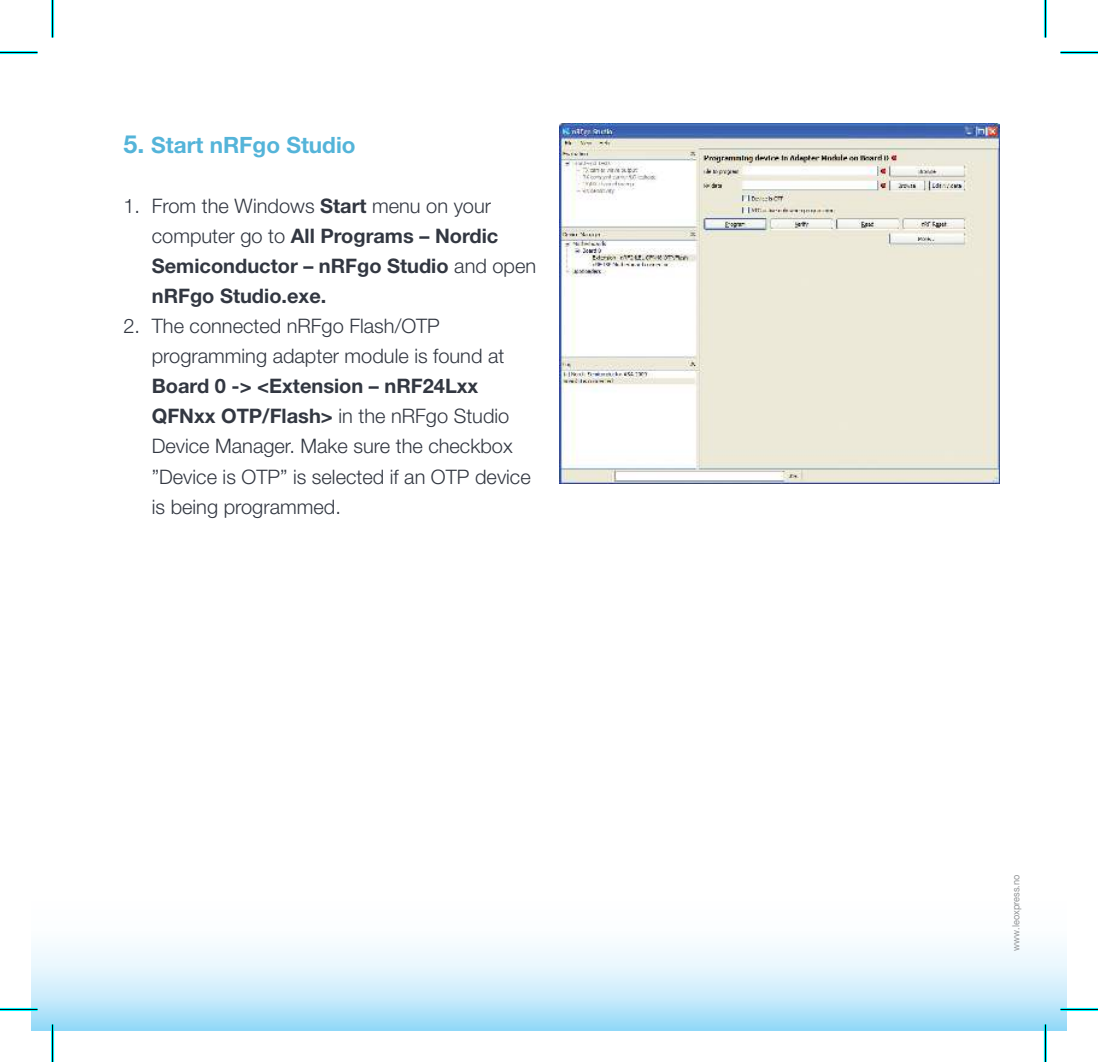
<style>
.page{position:relative;width:1098px;height:1062px;background:#fff}
.page>*{position:absolute;margin:0;border:0;box-sizing:border-box;transform-origin:0 0}
.t1{font:700 22.5px "Helvetica Neue LT Std";color:#54b4d9}
.t2{font:300 20px/30px "Helvetica Neue LT Std";color:#323741}
.t3{font:700 20px/30px "Helvetica Neue LT Std";color:#323741}
.t4{font:10px "Helvetica Neue LT Std";color:#939597;scale:.92 1}
.s1{font-size:25px}
.s2{font-weight:300}
.s3{font-weight:700}
</style>
<div class="page">
<img style="left:31px;top:945px;width:1035px;height:85px">
<img style="left:559px;top:123px;width:439px;height:360px">
<hr style="left:0;top:51px;width:38px;height:3px;background:#00f4ff">
<hr style="left:1060px;top:51px;width:37px;height:3px;background:#00f4ff">
<hr style="left:0;top:1008px;width:38px;height:3px;background:#00f4ff">
<hr style="left:1060px;top:1008px;width:37px;height:3px;background:#00f4ff">
<hr style="left:51px;top:0;width:3px;height:37px;background:#00f4ff">
<hr style="left:51px;top:1024px;width:3px;height:38px;background:#00f4ff">
<hr style="left:1043px;top:0;width:3px;height:37px;background:#00f4ff">
<hr style="left:1043px;top:1024px;width:3px;height:38px;background:#00f4ff">
<hr style="left:0;top:52px;width:38px;height:1px;background:#000">
<hr style="left:1060px;top:52px;width:37px;height:1px;background:#000">
<hr style="left:0;top:1009px;width:38px;height:1px;background:#000">
<hr style="left:1060px;top:1009px;width:37px;height:1px;background:#000">
<hr style="left:52px;top:0;width:1px;height:37px;background:#000">
<hr style="left:52px;top:1024px;width:1px;height:38px;background:#000">
<hr style="left:1044px;top:0;width:1px;height:37px;background:#000">
<hr style="left:1044px;top:1024px;width:1px;height:38px;background:#000">
<p class="t1" style="left:123px;top:137px;width:234px"><span class="s1">5.</span> Start nRFgo Studio</p>
<p class="t3" style="left:152px;top:193px;width:386px;text-indent:-28px"><span class="s2">1. From the Windows</span> Start <span class="s2">menu on your computer go to</span> All Programs – Nordic<br>Semiconductor – nRFgo Studio <span class="s2">and open </span>nRFgo Studio.exe.</p>
<p class="t2" style="left:152px;top:313px;width:354px;text-indent:-28px">2. The connected nRFgo Flash/OTP programming adapter module is found at</p>
<p class="t2" style="left:152px;top:373px;width:380px"><span class="s3">Board 0 -&gt; &lt;Extension – nRF24Lxx QFNxx OTP/Flash&gt;</span> in the nRFgo Studio Device Manager. Make sure the checkbox ”Device is OTP” is selected if an OTP device is being programmed.</p>
<p class="t4" style="left:1012px;top:950px;width:84px;rotate:-90deg">www.leoxpress.no</p>
</div>
